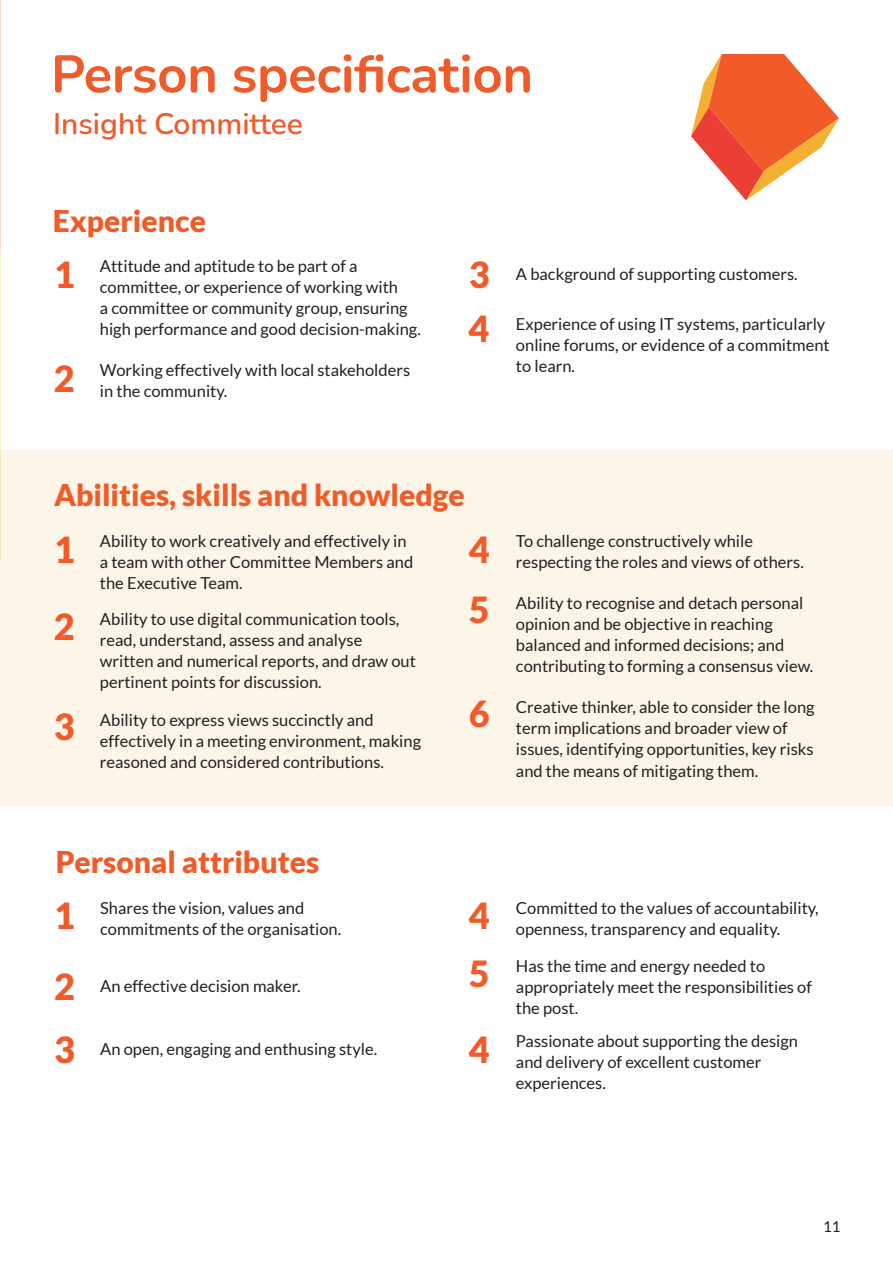
<style>
.page{position:relative;width:893px;height:1263px;background:#fff}
.page>*{position:absolute;margin:0;border:0;box-sizing:border-box;transform-origin:0 0}
.t1{font:700 52.5px "Nunito";letter-spacing:-.005em;color:#f15b2a}
._18{font:900 36px "Lato";color:#f15b2a}
._18-2{font:900 30px "Lato";color:#f15b2a}
.t2{font:600 30px "Nunito";color:#f15b2a}
.t3{font:16.5px/21px "Lato";color:#231f20}
.t4{font:15px "Lato";color:#231f20}
</style>
<div class="page">
<div style="left:0;top:450px;width:893px;height:356px;background:#fdf5e7"></div>
<svg style="left:691px;top:54px;width:148px;height:146px"></svg>
<img style="left:0;top:249px;width:1px;height:311px">
<p class="t1" style="left:51px;top:37px;width:484px">Person specification</p>
<p class="t2" style="left:53px;top:103px;width:251px">Insight Committee</p>
<p class="_18-2" style="left:53px;top:204px;width:155px">Experience</p>
<p class="_18" style="left:54px;top:254px;width:22px">1</p>
<p class="t3" style="left:100px;top:256px;width:322px">Attitude and aptitude to be part of a committee, or experience of working with<br>a committee or community group, ensuring high performance and good decision-making.</p>
<p class="t3" style="left:100px;top:360px;width:312px">Working effectively with local stakeholders in the community.</p>
<p class="_18" style="left:54px;top:358px;width:22px">2</p>
<p class="_18" style="left:469px;top:254px;width:22px">3</p>
<p class="_18" style="left:469px;top:308px;width:22px">4</p>
<p class="t3" style="left:516px;top:264px;width:283px">A background of supporting customers.</p>
<p class="t3" style="left:516px;top:313px;width:315px">Experience of using IT systems, particularly online forums, or evidence of a commitment to learn.</p>
<p class="_18-2" style="left:54px;top:478px;width:412px">Abilities, skills and knowledge</p>
<p class="_18" style="left:54px;top:528px;width:22px">1</p>
<p class="_18" style="left:54px;top:605px;width:22px">2</p>
<p class="_18" style="left:54px;top:706px;width:22px">3</p>
<p class="t3" style="left:100px;top:530px;width:315px">Ability to work creatively and effectively in a team with other Committee Members and the Executive Team.</p>
<p class="t3" style="left:516px;top:530px;width:289px">To challenge constructively while respecting the roles and views of others.</p>
<p class="t3" style="left:516px;top:592px;width:299px">Ability to recognise and detach personal opinion and be objective in reaching balanced and informed decisions; and contributing to forming a consensus view.</p>
<p class="t3" style="left:516px;top:697px;width:300px">Creative thinker, able to consider the long term implications and broader view of issues, identifying opportunities, key risks and the means of mitigating them.</p>
<p class="_18" style="left:469px;top:528px;width:22px">4</p>
<p class="_18" style="left:469px;top:588px;width:22px">5</p>
<p class="t3" style="left:100px;top:609px;width:317px">Ability to use digital communication tools, read, understand, assess and analyse written and numerical reports, and draw out pertinent points for discussion.</p>
<p class="t3" style="left:100px;top:710px;width:323px">Ability to express views succinctly and effectively in a meeting environment, making reasoned and considered contributions.</p>
<p class="_18" style="left:469px;top:693px;width:22px">6</p>
<p class="_18-2" style="left:56px;top:844px;width:265px">Personal attributes</p>
<p class="t3" style="left:100px;top:897px;width:243px">Shares the vision, values and commitments of the organisation.</p>
<p class="_18" style="left:54px;top:895px;width:22px">1</p>
<p class="_18" style="left:54px;top:966px;width:22px">2</p>
<p class="t3" style="left:100px;top:975px;width:202px">An effective decision maker.</p>
<p class="_18" style="left:54px;top:1029px;width:22px">3</p>
<p class="t3" style="left:100px;top:1038px;width:279px">An open, engaging and enthusing style.</p>
<p class="_18" style="left:469px;top:895px;width:22px">4</p>
<p class="_18" style="left:469px;top:953px;width:22px">5</p>
<p class="t3" style="left:516px;top:897px;width:304px">Committed to the values of accountability, openness, transparency and equality.</p>
<p class="t3" style="left:516px;top:955px;width:298px">Has the time and energy needed to appropriately meet the responsibilities of the post.</p>
<p class="_18" style="left:469px;top:1029px;width:22px">4</p>
<p class="t3" style="left:516px;top:1031px;width:284px">Passionate about supporting the design and delivery of excellent customer experiences.</p>
<p class="t4" style="left:823px;top:1218px;width:19px">11</p>
</div>
